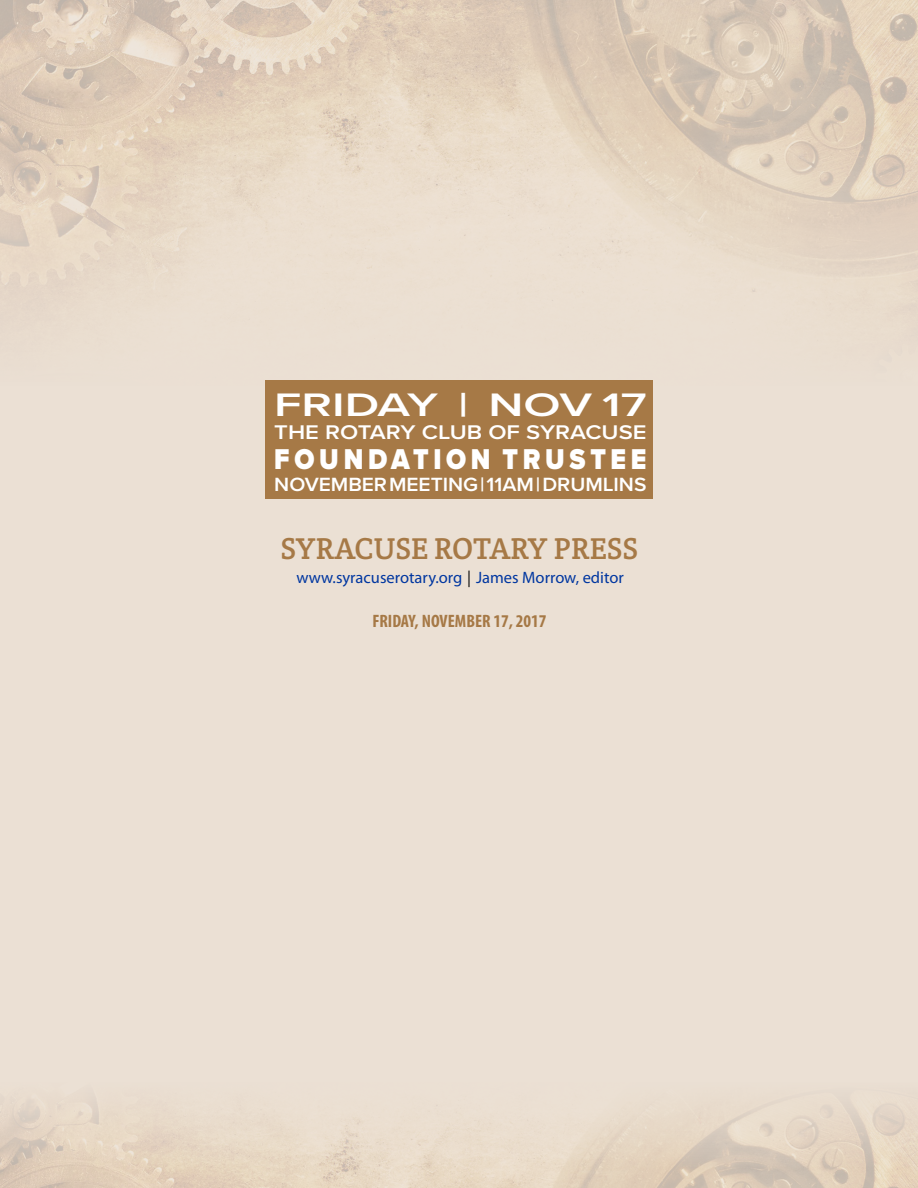
<style>
.page{position:relative;width:918px;height:1188px;background:#fff}
.page>*{position:absolute;margin:0;border:0;box-sizing:border-box;transform-origin:0 0}
.t1{font:600 33.75px "Proxima Nova";color:#fff;scale:1.44 1}
.t2{font:30.45px "Crete Round";color:#a67946}
.t3{font:900 29.7px "Proxima Nova";letter-spacing:.18em;color:#fff;scale:.88 1}
.t4{font:600 20.55px "Proxima Nova";color:#fff;scale:1.16 1}
.t5{font:600 19.8px "Proxima Nova";letter-spacing:-.005em;color:#fff;scale:1.06 1}
.t6{font:700 condensed 18px "Myriad Pro";color:#a67946}
.Sub_Head_2{font:16.5px "Myriad Pro";color:#0036a0}
.s1{font-stretch:condensed;color:#000}
</style>
<div class="page">
<div style="left:0;top:471px;width:918px;height:547px;background:#ebe0d4"></div>
<img style="left:0;top:0;width:918px;height:471px">
<img style="left:0;top:1018px;width:918px;height:170px">
<div style="left:265px;top:380px;width:388px;height:119px;background:#a67946"></div>
<p class="t1" style="left:274px;top:380px;width:260px">FRIDAY | NOV 17</p>
<p class="t4" style="left:274px;top:417px;width:322px">THE ROTARY CLUB OF SYRACUSE</p>
<p class="t3" style="left:274px;top:437px;width:425px">FOUNDATION TRUSTEE</p>
<p class="t5" style="left:274px;top:469px;width:353px">NOVEMBER MEETING | 11AM | DRUMLINS</p>
<p class="t2" style="left:281px;top:529px;width:359px">SYRACUSE ROTARY PRESS</p>
<p class="Sub_Head_2" style="left:296px;top:567px;width:329px">www.syracuserotary.org <span class="s1">|</span> James Morrow, editor</p>
<p class="t6" style="left:372px;top:609px;width:176px">FRIDAY, NOVEMBER 17, 2017</p>
</div>
